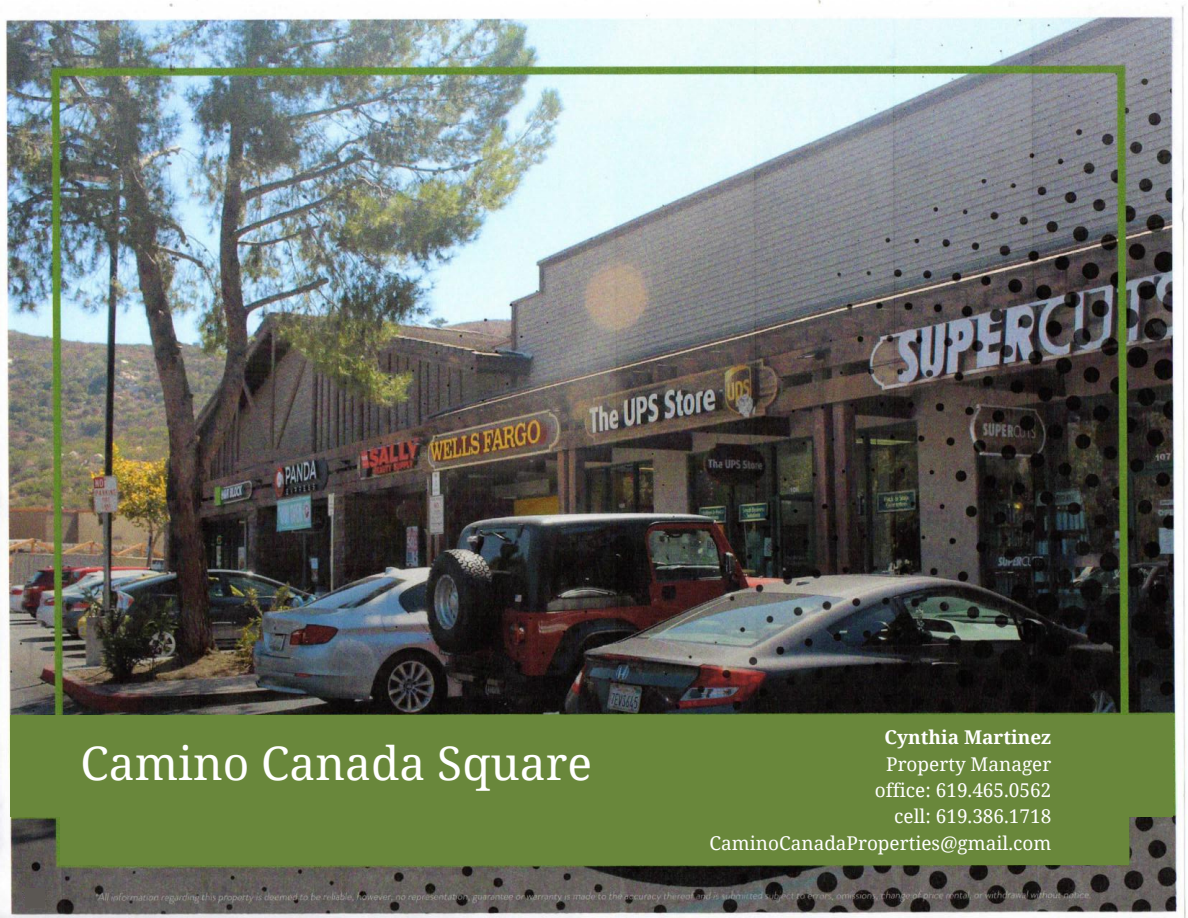
<style>
.page{position:relative;width:1188px;height:918px;background:#fff}
.page>*{position:absolute;margin:0;border:0;box-sizing:border-box;transform-origin:0 0}
.t1{font:46.05px "Noto Serif";color:#fff}
.t2{font:18.9px "Noto Serif";color:#fff}
.t3{font:700 18.9px "Noto Serif";color:#fff}
</style>
<div class="page">
<img style="left:0;top:0;width:1186px;height:918px">
<div style="left:60px;top:715px;width:1069px;height:150px;background:#69873b"></div>
<div style="left:10px;top:715px;width:69px;height:101px;background:#69873b"></div>
<div style="left:1104px;top:715px;width:68px;height:101px;background:#69873b"></div>
<div style="left:25px;top:888px;width:19px;height:20px;background:#5b5753"></div>
<p class="t1" style="left:81px;top:731px;width:513px">Camino Canada Square</p>
<p class="t3" style="left:885px;top:724px;width:168px">Cynthia Martinez</p>
<p class="t2" style="left:886px;top:750px;width:167px">Property Manager</p>
<p class="t2" style="left:875px;top:777px;width:178px">office: 619.465.0562</p>
<p class="t2" style="left:894px;top:803px;width:159px">cell: 619.386.1718</p>
<p class="t2" style="left:710px;top:830px;width:343px">CaminoCanadaProperties@gmail.com</p>
</div>
